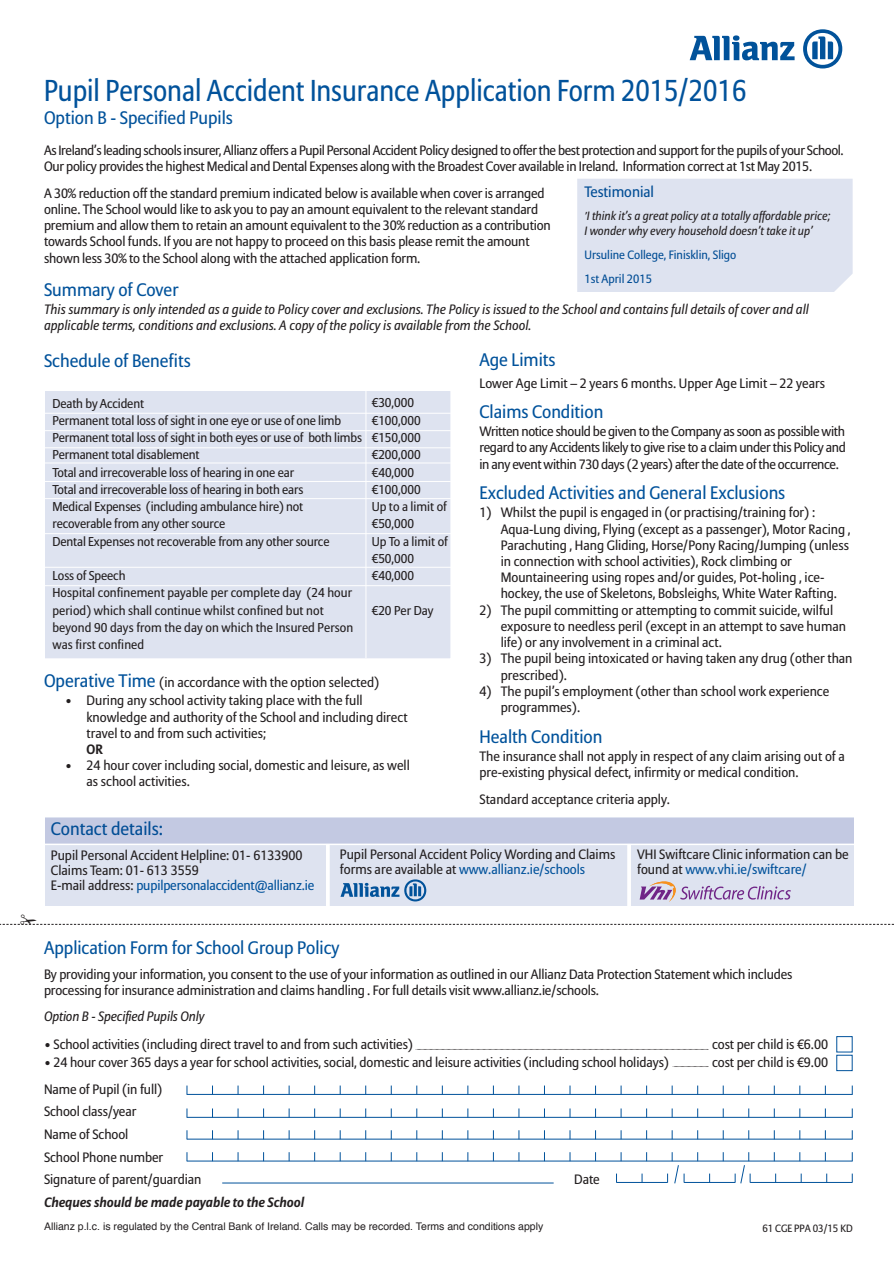
<style>
.page{position:relative;width:895px;height:1265px;background:#fff}
.page>*{position:absolute;margin:0;border:0;box-sizing:border-box;transform-origin:0 0}
.t1{font:30px "Allianz Sans";color:#01529b;scale:.92 1}
.t2{font:18px "Allianz Sans";color:#01529b}
.t3{font:18px "Allianz Sans";color:#014d95}
.t4{font:18px "MS Gothic";color:#231f20}
.t5{font:15px "Allianz Sans";color:#014d95}
.t6{font:13.5px/16.2px "Allianz Sans";letter-spacing:-.005em;color:#231f20}
.t7{font:13.5px/16.2px "Allianz Sans";letter-spacing:-.03em;color:#231f20}
.t8{font:italic 13.5px/16.2px "Allianz Sans";color:#231f20}
.t9{font:italic 700 13.5px "Allianz Sans";letter-spacing:-.005em;color:#231f20}
.t10{font:700 13.5px "Allianz Sans";color:#231f20}
.t11{font:12.75px/17.2px "Allianz Sans";letter-spacing:-.01em;color:#231f20}
.t12{font:italic 12px/15.1px "Allianz Sans";color:#231f20}
.t13{font:12px/23.7px "Allianz Sans";color:#014d95}
.t14{font:10.5px "Helvetica";color:#231f20}
.t15{font:10.5px "Allianz Sans";letter-spacing:-.005em;color:#231f20}
.s1{font-size:10.5px}
.s2{font-size:18px;color:#01529b}
.s3{color:#01529b}
</style>
<div class="page">
<div style="left:45px;top:391px;width:405px;height:267px;background:#dee3f0"></div>
<div style="left:44px;top:390px;width:407px;height:269px;border:1px solid #fff"></div>
<hr style="left:44px;top:413px;width:406px;height:1px;background:#fff">
<hr style="left:44px;top:430px;width:406px;height:1px;background:#fff">
<hr style="left:44px;top:447px;width:406px;height:1px;background:#fff">
<hr style="left:44px;top:462px;width:406px;height:1px;background:#fff">
<hr style="left:44px;top:481px;width:406px;height:1px;background:#fff">
<hr style="left:44px;top:498px;width:406px;height:1px;background:#fff">
<hr style="left:44px;top:533px;width:407px;height:1px;background:#fff">
<hr style="left:44px;top:567px;width:407px;height:1px;background:#fff">
<hr style="left:44px;top:585px;width:406px;height:1px;background:#fff">
<svg style="left:689px;top:35px;width:105px;height:25px"></svg>
<svg style="left:803px;top:29px;width:39px;height:39px"></svg>
<hr style="left:365px;top:390px;width:1px;height:268px;background:#fff">
<div style="left:577px;top:179px;width:275px;height:113px;background:#dee3f0"></div>
<hr style="left:749px;top:1181px;width:102px;height:1px;background:#01529b">
<hr style="left:683px;top:1181px;width:51px;height:1px;background:#01529b">
<hr style="left:616px;top:1181px;width:51px;height:1px;background:#01529b">
<hr style="left:187px;top:1116px;width:665px;height:1px;background:#01529b">
<hr style="left:187px;top:1094px;width:665px;height:1px;background:#01529b">
<hr style="left:187px;top:1138px;width:665px;height:1px;background:#01529b">
<hr style="left:187px;top:1160px;width:665px;height:1px;background:#01529b">
<svg style="left:667px;top:1152px;width:17px;height:32px"></svg>
<svg style="left:734px;top:1152px;width:16px;height:32px"></svg>
<svg style="left:0;top:924px;width:894px;height:1px"></svg>
<hr style="left:222px;top:1182px;width:331px;height:1px;background:#01529b">
<svg style="left:415px;top:1049px;width:293px;height:1px"></svg>
<svg style="left:672px;top:1066px;width:37px;height:1px"></svg>
<div style="left:45px;top:817px;width:808px;height:89px;background:#dee3f0"></div>
<div style="left:45px;top:817px;width:808px;height:26px;background:#c3c9e2"></div>
<svg style="left:340px;top:879px;width:86px;height:22px"></svg>
<svg style="left:639px;top:881px;width:151px;height:20px"></svg>
<hr style="left:326px;top:844px;width:3px;height:64px;background:#fff">
<hr style="left:627px;top:844px;width:3px;height:64px;background:#fff">
<hr style="left:34px;top:843px;width:837px;height:2px;background:#fff">
<h1 class="t1" style="left:44px;top:78px;width:764px">Pupil Personal Accident Insurance Application Form 2015/2016</h1>
<h2 class="t2" style="left:44px;top:110px;width:190px">Option B - Specified Pupils</h2>
<p class="t7" style="left:44px;top:143px;width:801px">As Ireland’s leading schools insurer, Allianz offers a Pupil Personal Accident Policy designed to offer the best protection and support for the pupils of your School.<br>Our policy provides the highest Medical and Dental Expenses along with the Broadest Cover available in Ireland. Information correct at 1st May 2015.</p>
<p class="t6" style="left:44px;top:186px;width:508px">A 30% reduction off the standard premium indicated below is available when cover is arranged online. The School would like to ask you to pay an amount equivalent to the relevant standard premium and allow them to retain an amount equivalent to the 30% reduction as a contribution towards School funds. If you are not happy to proceed on this basis please remit the amount shown less 30% to the School along with the attached application form.</p>
<h2 class="t2" style="left:44px;top:282px;width:136px">Summary of Cover</h2>
<p class="t8" style="left:44px;top:302px;width:766px">This summary is only intended as a guide to Policy cover and exclusions. The Policy is issued to the School and contains full details of cover and all applicable terms, conditions and exclusions. A copy of the policy is available from the School.</p>
<p class="t5" style="left:584px;top:186px;width:71px">Testimonial</p>
<p class="t12" style="left:584px;top:209px;width:247px"><span class="s1">’</span>I think it’s a great policy at a totally affordable price;<br>I wonder why every household doesn’t take it up’</p>
<p class="t13" style="left:584px;top:244px;width:153px">Ursuline College, Finisklin, Sligo<br>1st April 2015</p>
<h2 class="t2" style="left:44px;top:353px;width:148px">Schedule of Benefits</h2>
<p class="t11" style="left:52px;top:395px;width:311px">Death by Accident<br>Permanent total loss of sight in one eye or use of one limb Permanent total loss of sight in both eyes or use of both limbs Permanent total disablement<br>Total and irrecoverable loss of hearing in one ear<br>Total and irrecoverable loss of hearing in both ears<br>Medical Expenses (including ambulance hire) not recoverable from any other source<br>Dental Expenses not recoverable from any other source</p>
<p class="t11" style="left:52px;top:568px;width:302px">Loss of Speech<br>Hospital confinement payable per complete day (24 hour period) which shall continue whilst confined but not beyond 90 days from the day on which the Insured Person was first confined</p>
<p class="t11" style="left:371px;top:395px;width:78px">€30,000 €100,000 €150,000 €200,000 €40,000 €100,000<br>Up to a limit of €50,000<br>Up To a limit of €50,000 €40,000</p>
<p class="t11" style="left:371px;top:602px;width:63px">€20 Per Day</p>
<p class="t6" style="left:44px;top:675px;width:336px"><span class="s2">Operative Time</span> (in accordance with the option selected)</p>
<p class="t6" style="left:86px;top:693px;width:322px;text-indent:-21px">• During any school activity taking place with the full knowledge and authority of the School and including direct travel to and from such activities;</p>
<p class="t10" style="left:86px;top:744px;width:18px">OR</p>
<p class="t6" style="left:86px;top:758px;width:325px;text-indent:-21px">• 24 hour cover including social, domestic and leisure, as well as school activities.</p>
<h2 class="t3" style="left:51px;top:821px;width:114px">Contact details:</h2>
<h2 class="t2" style="left:479px;top:352px;width:78px">Age Limits</h2>
<p class="t6" style="left:479px;top:376px;width:347px">Lower Age Limit – 2 years 6 months. Upper Age Limit – 22 years</p>
<h2 class="t2" style="left:479px;top:404px;width:125px">Claims Condition</h2>
<p class="t6" style="left:479px;top:424px;width:368px;text-align:justify">Written notice should be given to the Company as soon as possible with regard to any Accidents likely to give rise to a claim under this Policy and in any event within 730 days (2 years) after the date of the occurrence.</p>
<h2 class="t2" style="left:479px;top:485px;width:307px">Excluded Activities and General Exclusions</h2>
<p class="t6" style="left:500px;top:505px;width:351px;text-indent:-21px">1) Whilst the pupil is engaged in (or practising/training for) :<br>Aqua-Lung diving, Flying (except as a passenger), Motor Racing , Parachuting , Hang Gliding, Horse/Pony Racing/Jumping (unless in connection with school activities), Rock climbing or Mountaineering using ropes and/or guides, Pot-holing , ice&shy;hockey, the use of Skeletons, Bobsleighs, White Water Rafting.</p>
<p class="t6" style="left:500px;top:603px;width:346px;text-indent:-21px">2) The pupil committing or attempting to commit suicide, wilful exposure to needless peril (except in an attempt to save human life) or any involvement in a criminal act.</p>
<p class="t6" style="left:500px;top:651px;width:353px;text-indent:-21px">3) The pupil being intoxicated or having taken any drug (other than prescribed).</p>
<p class="t6" style="left:500px;top:684px;width:330px;text-indent:-21px">4) The pupil’s employment (other than school work experience programmes).</p>
<h2 class="t2" style="left:479px;top:728px;width:124px">Health Condition</h2>
<p class="t6" style="left:479px;top:749px;width:367px">The insurance shall not apply in respect of any claim arising out of a pre-existing physical defect, infirmity or medical condition.</p>
<p class="t6" style="left:479px;top:792px;width:192px">Standard acceptance criteria apply.</p>
<h2 class="t4" style="left:19px;top:911px;width:19px">✁</h2>
<p class="t6" style="left:51px;top:849px;width:265px;line-height:15px">Pupil Personal Accident Helpline: 01- 6133900<br>Claims Team: 01- 613 3559<br>E-mail address: <span class="s3">pupilpersonalaccident@allianz.ie</span></p>
<p class="t6" style="left:340px;top:848px;width:277px;line-height:15px">Pupil Personal Accident Policy Wording and Claims forms are available at <span class="s3">www.allianz.ie/schools</span></p>
<p class="t6" style="left:637px;top:848px;width:213px;line-height:15px">VHI Swiftcare Clinic information can be found at <span class="s3">www.vhi.ie/swiftcare/</span></p>
<h2 class="t2" style="left:44px;top:939px;width:297px">Application Form for School Group Policy</h2>
<p class="t6" style="left:44px;top:967px;width:749px">By providing your information, you consent to the use of your information as outlined in our Allianz Data Protection Statement which includes processing for insurance administration and claims handling . For full details visit www.allianz.ie/schools.</p>
<p class="t8" style="left:44px;top:1009px;width:162px">Option B - Specified Pupils Only</p>
<p class="t6" style="left:44px;top:1037px;width:370px">• School activities (including direct travel to and from such activities)</p>
<p class="t6" style="left:711px;top:1037px;width:117px">cost per child is €6.00</p>
<p class="t6" style="left:44px;top:1055px;width:626px">• 24 hour cover 365 days a year for school activities, social, domestic and leisure activities (including school holidays)</p>
<p class="t6" style="left:711px;top:1055px;width:117px">cost per child is €9.00</p>
<p class="t6" style="left:44px;top:1079px;width:159px;line-height:22.5px">Name of Pupil (in full)<br>School class/year<br>Name of School<br>School Phone number<br>Signature of parent/guardian</p>
<p class="t6" style="left:574px;top:1172px;width:27px">Date</p>
<p class="t9" style="left:44px;top:1196px;width:262px">Cheques should be made payable to the School</p>
<p class="t14" style="left:44px;top:1222px;width:500px">Allianz p.l.c. is regulated by the Central Bank of Ireland. Calls may be recorded. Terms and conditions apply</p>
<p class="t15" style="left:762px;top:1224px;width:92px">61 CGE PPA 03/15 KD</p>
</div>
